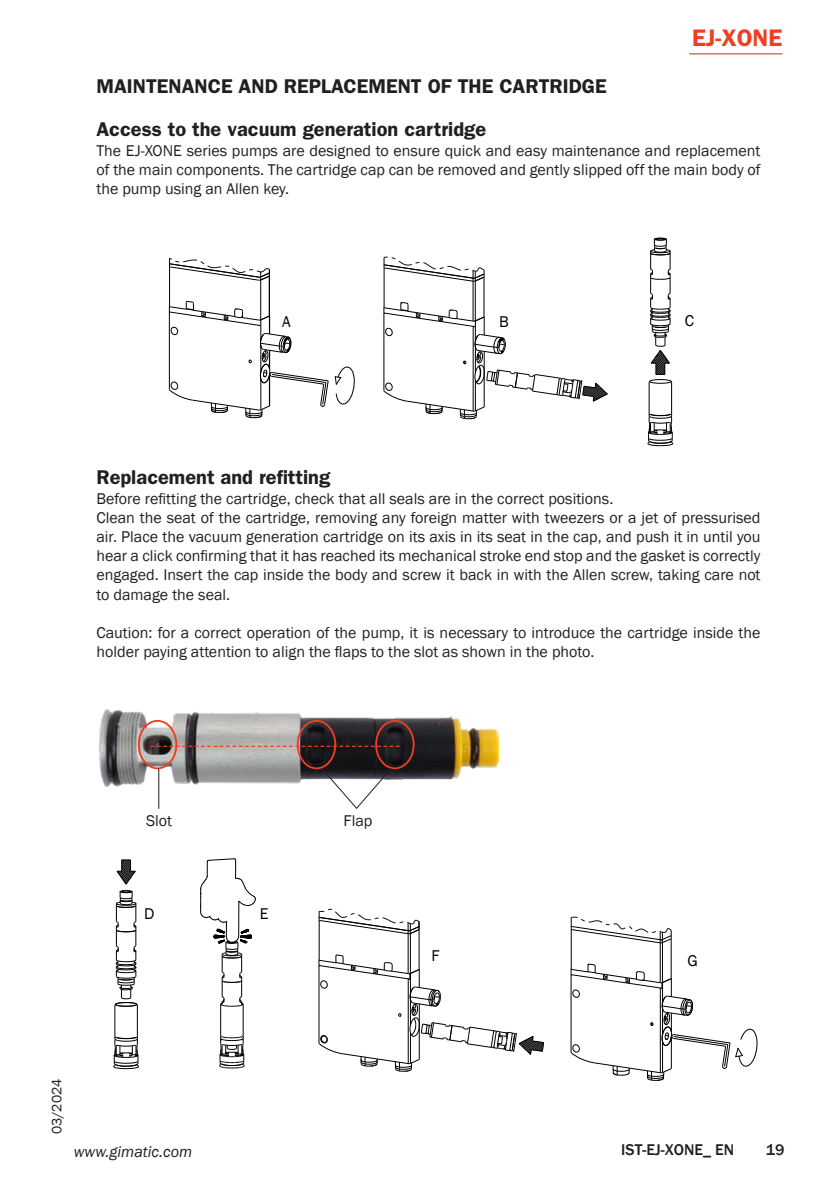
<style>
.page{position:relative;width:840px;height:1191px;background:#fff}
.page>*{position:absolute;margin:0;border:0;box-sizing:border-box;transform-origin:0 0}
.t1{font:600 24px "ITC Franklin Gothic Std";color:#ef3e22}
.TITOLO_ITA{font:600 20px "ITC Franklin Gothic Std";color:#231f20}
.DESCRIZIONE_ITA{font:16px/19.2px "Franklin Gothic";color:#231f20;text-align:justify}
.t2{font:500 16px "Franklin Gothic";color:#231f20}
.t3{font:italic 16px "Franklin Gothic";color:#231f20}
.t4{font:16px "Franklin Gothic";color:#000001}
.t5{font:14px "Franklin Gothic";color:#231f20}
</style>
<div class="page">
<hr style="left:689px;top:53px;width:93px;height:1px;background:#d1232a">
<hr style="left:269px;top:276px;width:1px;height:40px;background:#000001">
<hr style="left:169px;top:267px;width:1px;height:39px;background:#000001">
<svg style="left:169px;top:257px;width:101px;height:24px"></svg>
<hr style="left:260px;top:280px;width:1px;height:40px;background:#000001">
<hr style="left:268px;top:276px;width:1px;height:40px;background:#000001">
<hr style="left:483px;top:277px;width:1px;height:40px;background:#000001">
<hr style="left:383px;top:268px;width:1px;height:39px;background:#000001">
<svg style="left:383px;top:256px;width:102px;height:26px"></svg>
<hr style="left:474px;top:281px;width:1px;height:40px;background:#000001">
<hr style="left:472px;top:281px;width:1px;height:40px;background:#000001">
<hr style="left:670px;top:382px;width:1px;height:31px;background:#000001">
<hr style="left:648px;top:382px;width:1px;height:31px;background:#000001">
<svg style="left:647px;top:412px;width:26px;height:35px"></svg>
<hr style="left:137px;top:1005px;width:1px;height:31px;background:#000001">
<hr style="left:114px;top:1005px;width:1px;height:31px;background:#000001">
<svg style="left:113px;top:1035px;width:26px;height:34px"></svg>
<hr style="left:418px;top:929px;width:1px;height:40px;background:#000001">
<hr style="left:318px;top:920px;width:1px;height:40px;background:#000001">
<svg style="left:318px;top:908px;width:102px;height:27px"></svg>
<hr style="left:409px;top:933px;width:1px;height:40px;background:#000001">
<hr style="left:407px;top:933px;width:1px;height:40px;background:#000001">
<hr style="left:670px;top:938px;width:1px;height:40px;background:#000001">
<hr style="left:570px;top:929px;width:1px;height:40px;background:#000001">
<svg style="left:570px;top:916px;width:102px;height:28px"></svg>
<hr style="left:661px;top:942px;width:1px;height:40px;background:#000001">
<hr style="left:659px;top:942px;width:1px;height:40px;background:#000001">
<hr style="left:242px;top:1004px;width:1px;height:31px;background:#000001">
<hr style="left:220px;top:1004px;width:1px;height:31px;background:#000001">
<svg style="left:219px;top:1034px;width:26px;height:34px"></svg>
<svg style="left:168px;top:300px;width:187px;height:119px"></svg>
<svg style="left:383px;top:301px;width:225px;height:119px"></svg>
<svg style="left:648px;top:237px;width:23px;height:147px"></svg>
<svg style="left:114px;top:859px;width:24px;height:148px"></svg>
<svg style="left:318px;top:953px;width:226px;height:119px"></svg>
<svg style="left:570px;top:962px;width:187px;height:119px"></svg>
<svg style="left:200px;top:858px;width:56px;height:148px"></svg>
<img style="left:100px;top:709px;width:398px;height:77px">
<div style="left:138px;top:720px;width:39px;height:49px;border:2px solid #ef3e22;border-radius:50%"></div>
<div style="left:296px;top:720px;width:40px;height:49px;border:2px solid #ef3e22;border-radius:50%"></div>
<div style="left:375px;top:720px;width:39px;height:49px;border:2px solid #ef3e22;border-radius:50%"></div>
<svg style="left:150px;top:745px;width:249px;height:2px"></svg>
<hr style="left:158px;top:768px;width:1px;height:40px;background:#231f20">
<svg style="left:320px;top:767px;width:72px;height:42px"></svg>
<h1 class="t1" style="left:691px;top:24px;width:92px">EJ-XONE</h1>
<p class="TITOLO_ITA" style="left:96px;top:74px;width:511px">MAINTENANCE AND REPLACEMENT OF THE CARTRIDGE</p>
<p class="TITOLO_ITA" style="left:96px;top:118px;width:391px">Access to the vacuum generation cartridge</p>
<p class="DESCRIZIONE_ITA" style="left:96px;top:141px;width:665px">The EJ-XONE series pumps are designed to ensure quick and easy maintenance and replacement of the main components. The cartridge cap can be removed and gently slipped off the main body of the pump using an Allen key.</p>
<p class="t4" style="left:282px;top:311px;width:10px">A</p>
<p class="t4" style="left:684px;top:311px;width:11px">C</p>
<p class="t4" style="left:499px;top:311px;width:11px">B</p>
<p class="TITOLO_ITA" style="left:96px;top:466px;width:235px">Replacement and refitting</p>
<p class="DESCRIZIONE_ITA" style="left:96px;top:489px;width:518px">Before refitting the cartridge, check that all seals are in the correct positions.</p>
<p class="DESCRIZIONE_ITA" style="left:96px;top:508px;width:665px">Clean the seat of the cartridge, removing any foreign matter with tweezers or a jet of pressurised air. Place the vacuum generation cartridge on its axis in its seat in the cap, and push it in until you hear a click confirming that it has reached its mechanical stroke end stop and the gasket is correctly engaged. Insert the cap inside the body and screw it back in with the Allen screw, taking care not to damage the seal.</p>
<p class="DESCRIZIONE_ITA" style="left:96px;top:623px;width:665px">Caution: for a correct operation of the pump, it is necessary to introduce the cartridge inside the holder paying attention to align the flaps to the slot as shown in the photo.</p>
<p class="DESCRIZIONE_ITA" style="left:146px;top:811px;width:27px">Slot</p>
<p class="t4" style="left:144px;top:903px;width:12px">D</p>
<p class="t4" style="left:260px;top:903px;width:10px">E</p>
<p class="t5" style="left:48px;top:1134px;width:56px;rotate:-90deg">03/2024</p>
<p class="t3" style="left:74px;top:1141px;width:120px">www.gimatic.com</p>
<p class="DESCRIZIONE_ITA" style="left:343px;top:811px;width:30px">Flap</p>
<p class="t4" style="left:431px;top:945px;width:10px">F</p>
<p class="t4" style="left:687px;top:950px;width:12px">G</p>
<p class="t2" style="left:621px;top:1140px;width:114px">IST-EJ-XONE_ EN</p>
<p class="t2" style="left:765px;top:1140px;width:20px">19</p>
</div>
